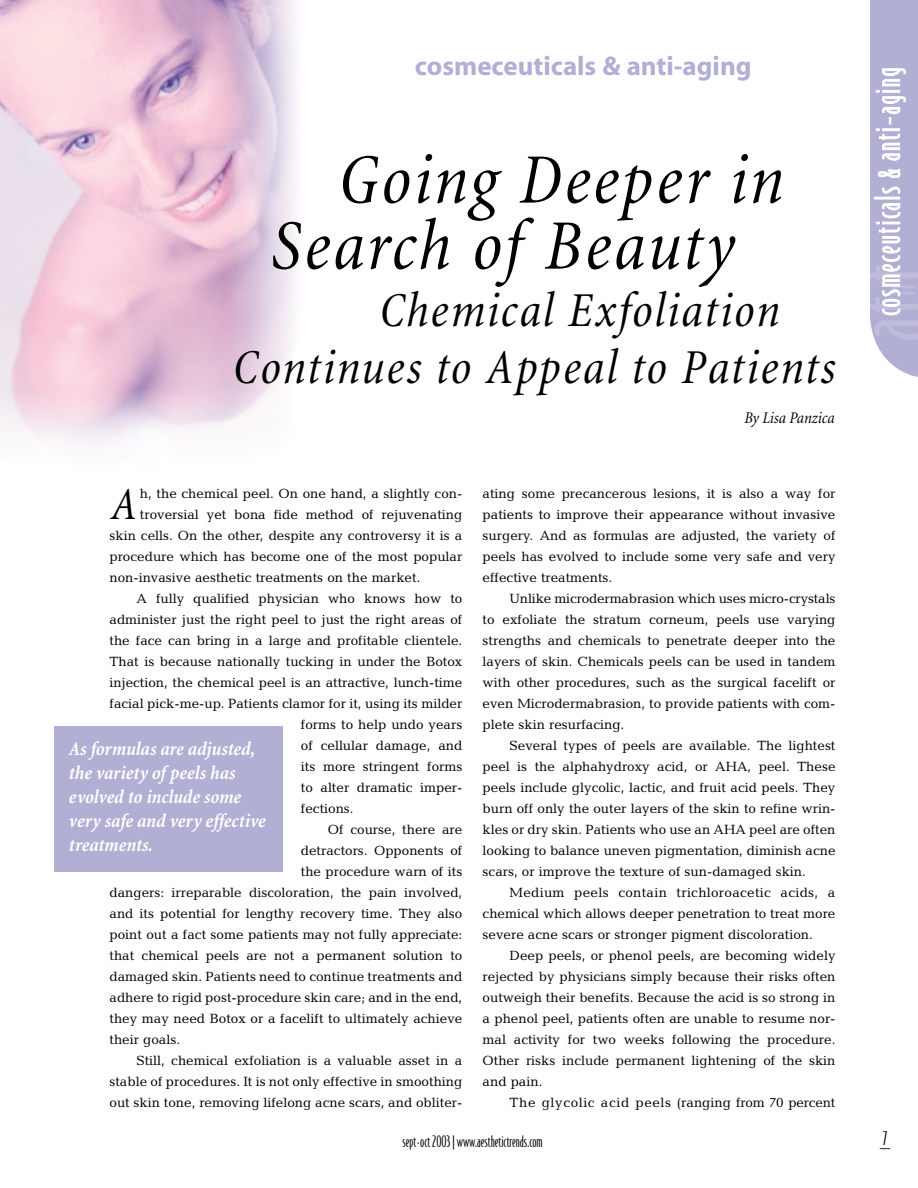
<style>
.page{position:relative;width:918px;height:1188px;background:#fff}
.page>*{position:absolute;margin:0;border:0;box-sizing:border-box;transform-origin:0 0}
.t1{font:italic condensed 72px/66px "Minion";letter-spacing:.035em;color:#000}
.t2{font:italic condensed 49.5px/57px "Minion";letter-spacing:.035em;color:#000}
.t3{font:italic condensed 46.5px "Minion";color:#000}
.t4{font:700 27px "Myriad";color:#b1afd4}
.t5{font:italic 700 condensed 19.5px/24px "Minion";letter-spacing:-.005em;color:#fff}
.t6{font:18px "Bodega Sans";color:#000}
.t7{font:italic condensed 16.5px "Minion";letter-spacing:-.005em;color:#000}
.t8{font:15px "Bodega Sans";color:#000}
.t9{font:13.5px/21px "Candida";color:#000;text-align:justify}
.t10{font:13.5px "Candida";letter-spacing:.045em;color:#000}
.s1{font-family:"Stempel Garamond"}
</style>
<div class="page">
<img style="left:0;top:0;width:295px;height:445px">
<svg style="left:870px;top:0;width:48px;height:377px"></svg>
<div style="left:54px;top:727px;width:229px;height:145px;background:#b1afd4"></div>
<h3 class="t4" style="left:415px;top:55px;width:338px">cosmeceuticals &amp; anti-aging</h3>
<h1 class="t1" style="left:271px;top:153px;width:514px;text-indent:67px">Going Deeper in<br>Search of Beauty</h1>
<h2 class="t2" style="left:233px;top:286px;width:604px;text-indent:147px">Chemical Exfoliation<br>Continues to Appeal to Patients</h2>
<p class="t7" style="left:744px;top:411px;width:92px">By Lisa Panzica</p>
<h3 class="t3" style="left:111px;top:486px;width:28px">A</h3>
<p class="t9" style="left:140px;top:484px;width:324px">h, the chemical peel. On one hand, a slightly con-</p>
<p class="t9" style="left:140px;top:505px;width:324px">troversial yet bona fide method of rejuvenating</p>
<p class="t9" style="left:109px;top:526px;width:354px">skin cells. On the other, despite any controversy it is a</p>
<p class="t9" style="left:109px;top:547px;width:354px">procedure which has become one of the most popular</p>
<p class="t9" style="left:109px;top:568px;width:312px">non-invasive aesthetic treatments on the market.</p>
<p class="t9" style="left:136px;top:589px;width:327px">A fully qualified physician who knows how to</p>
<p class="t9" style="left:109px;top:610px;width:354px">administer just the right peel to just the right areas of</p>
<p class="t9" style="left:109px;top:631px;width:354px">the face can bring in a large and profitable clientele.</p>
<p class="t9" style="left:109px;top:652px;width:354px">That is because nationally tucking in under the Botox</p>
<p class="t9" style="left:109px;top:673px;width:354px">injection, the chemical peel is an attractive, lunch-time</p>
<p class="t9" style="left:109px;top:694px;width:354px">facial pick-me-up. Patients clamor for it, using its milder</p>
<p class="t9" style="left:301px;top:715px;width:163px">forms to help undo years</p>
<p class="t9" style="left:301px;top:736px;width:163px">of cellular damage, and</p>
<p class="t9" style="left:301px;top:757px;width:163px">its more stringent forms</p>
<p class="t9" style="left:301px;top:778px;width:163px">to alter dramatic imper-</p>
<p class="t9" style="left:301px;top:799px;width:54px">fections.</p>
<p class="t9" style="left:328px;top:820px;width:136px">Of course, there are</p>
<p class="t9" style="left:301px;top:841px;width:163px">detractors. Opponents of</p>
<p class="t9" style="left:301px;top:862px;width:163px">the procedure warn of its</p>
<p class="t9" style="left:109px;top:883px;width:354px">dangers: irreparable discoloration, the pain involved,</p>
<p class="t9" style="left:109px;top:904px;width:354px">and its potential for lengthy recovery time. They also</p>
<p class="t9" style="left:109px;top:925px;width:354px">point out a fact some patients may not fully appreciate:</p>
<p class="t9" style="left:109px;top:946px;width:354px">that chemical peels are not a permanent solution to</p>
<p class="t9" style="left:109px;top:967px;width:354px">damaged skin. Patients need to continue treatments and</p>
<p class="t9" style="left:109px;top:988px;width:354px">adhere to rigid post-procedure skin care; and in the end,</p>
<p class="t9" style="left:109px;top:1009px;width:354px">they may need Botox or a facelift to ultimately achieve</p>
<p class="t9" style="left:109px;top:1030px;width:72px">their goals.</p>
<p class="t9" style="left:136px;top:1051px;width:327px">Still, chemical exfoliation is a valuable asset in a</p>
<p class="t9" style="left:109px;top:1072px;width:354px">stable of procedures. It is not only effective in smoothing</p>
<p class="t9" style="left:109px;top:1093px;width:354px">out skin tone, removing lifelong acne scars, and obliter-</p>
<h3 class="t5" style="left:69px;top:739px;width:198px">As formulas are adjusted, the variety of peels has evolved to include some very safe and very effective treatments.</h3>
<p class="t9" style="left:483px;top:484px;width:354px">ating some precancerous lesions, it is also a way for patients to improve their appearance without invasive surgery. And as formulas are adjusted, the variety of peels has evolved to include some very safe and very effective treatments.</p>
<p class="t9" style="left:483px;top:589px;width:354px;text-indent:27px">Unlike microdermabrasion which uses micro-crystals to exfoliate the stratum corneum, peels use varying strengths and chemicals to penetrate deeper into the layers of skin. Chemicals peels can be used in tandem with other procedures, such as the surgical facelift or even Microdermabrasion, to provide patients with com&shy;plete skin resurfacing.</p>
<p class="t9" style="left:483px;top:736px;width:354px;text-indent:27px">Several types of peels are available. The lightest peel is the alphahydroxy acid, or AHA, peel. These peels include glycolic, lactic, and fruit acid peels. They burn off only the outer layers of the skin to refine wrin&shy;kles or dry skin. Patients who use an AHA peel are often looking to balance uneven pigmentation, diminish acne scars, or improve the texture of sun-damaged skin.</p>
<p class="t9" style="left:483px;top:883px;width:354px;text-indent:27px">Medium peels contain trichloroacetic acids, a chemical which allows deeper penetration to treat more severe acne scars or stronger pigment discoloration.</p>
<p class="t9" style="left:483px;top:946px;width:354px;text-indent:27px">Deep peels, or phenol peels, are becoming widely rejected by physicians simply because their risks often outweigh their benefits. Because the acid is so strong in a phenol peel, patients often are unable to resume nor&shy;mal activity for two weeks following the procedure.<br>Other risks include permanent lightening of the skin and pain.</p>
<p class="t10" style="left:510px;top:1098px;width:327px">The glycolic acid peels (ranging from <span class="s1">7</span>0 percent</p>
<p class="t8" style="left:402px;top:1137px;width:142px">sept. oct 2003 | www.aesthetictrends.com</p>
<h3 class="t6" style="left:880px;top:1134px;width:12px">_ _7</h3>
</div>
